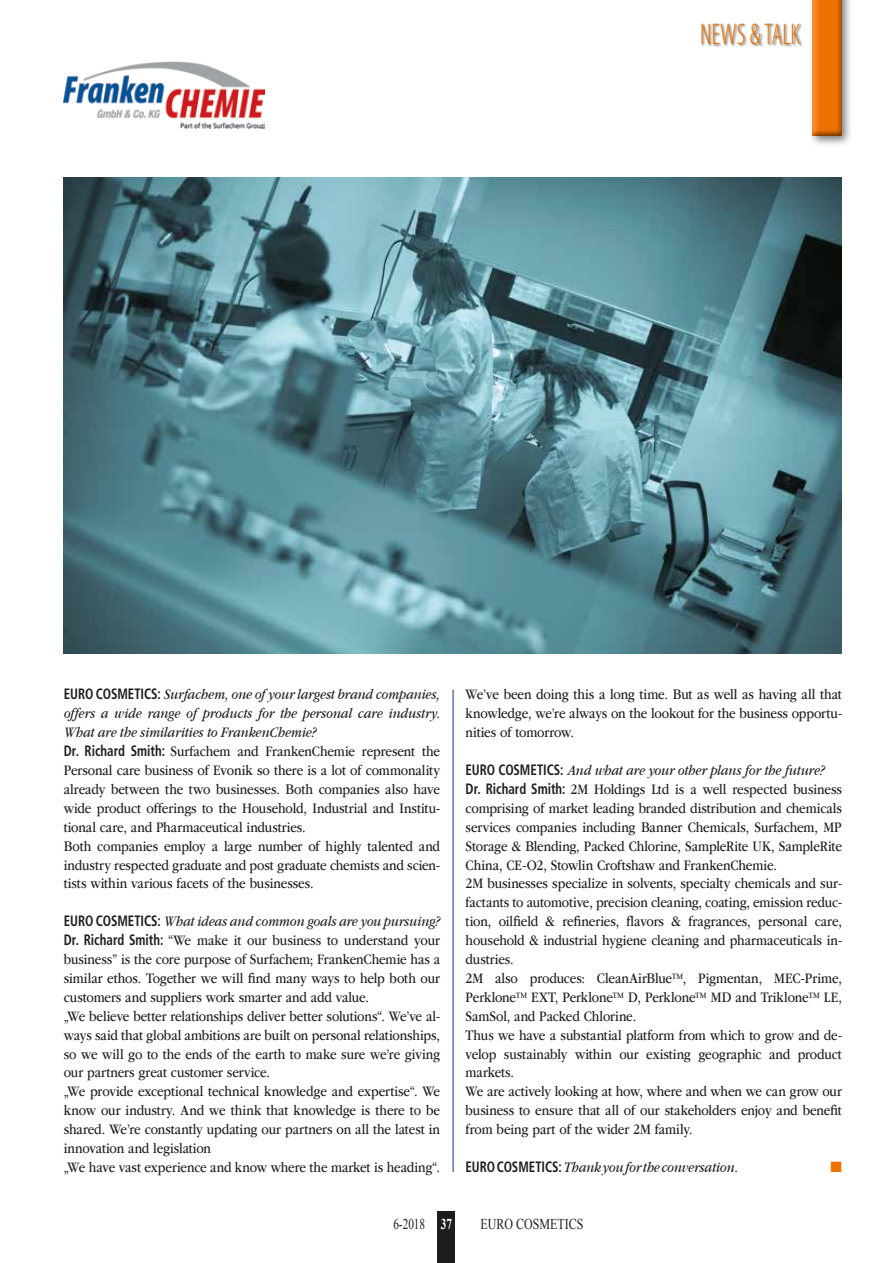
<style>
.page{position:relative;width:893px;height:1263px;background:#fff}
.page>*{position:absolute;margin:0;border:0;box-sizing:border-box;transform-origin:0 0}
.t1{font:300 condensed 30px "Myriad Pro";color:#ee7203;scale:.86 1}
.t2{font:15px/18.9px "ITC Garamond Std";letter-spacing:-.005em;color:#1d1d1b;scale:.86 1}
.t3{font:italic 15px "ITC Garamond Std";letter-spacing:-.01em;color:#1d1d1b;scale:.86 1}
.t4{font:15px "Times New Roman";color:#1d1d1b;scale:.8 1}
.t5{font:15px "Times New Roman";color:#1d1d1b;scale:.75 1}
.t6{font:15px "Zapf Dingbats ITC";color:#ee7203}
.s1{font-family:"Frutiger LT Pro";font-weight:700;font-stretch:condensed}
.s2{font-style:italic}
.s3{font-family:"Frutiger LT Pro";font-weight:700;font-style:normal;font-stretch:condensed}
.s4{font-weight:700;color:#fff}
</style>
<div class="page">
<div style="left:700px;top:24px;width:103px;height:23px;background:#1d1d1b;opacity:.65"></div>
<div style="left:808px;top:0;width:45px;height:147px;background:#1d1d1b;opacity:.6"></div>
<div style="left:812px;top:0;width:32px;height:138px;background:#1d1d1b;opacity:.75"></div>
<hr style="left:453px;top:690px;width:1px;height:482px;background:#14387f">
<img style="left:64px;top:62px;width:201px;height:67px">
<img style="left:64px;top:178px;width:778px;height:475px">
<div style="left:438px;top:1212px;width:17px;height:51px;background:#1d1d1b"></div>
<h1 class="t1" style="left:700px;top:16px;width:118px">NEWS &amp; TALK</h1>
<p class="t2" style="left:64px;top:685px;width:439px"><span class="s1">EURO COSMETICS:</span> <span class="s2">Surfachem, one of your largest brand companies, offers a wide range of products for the personal care industry.<br>What are the similarities to FrankenChemie?<br></span><span class="s1">Dr. Richard Smith:</span> Surfachem and FrankenChemie represent the Personal care business of Evonik so there is a lot of commonality already between the two businesses. Both companies also have wide product offerings to the Household, Industrial and Institu&shy;tional care, and Pharmaceutical industries.<br>Both companies employ a large number of highly talented and industry respected graduate and post graduate chemists and scien&shy;tists within various facets of the businesses.</p>
<p class="t2" style="left:64px;top:912px;width:439px"><span class="s1">EURO COSMETICS:</span> <span class="s2">What ideas and common goals are you pursuing?<br></span><span class="s1">Dr. Richard Smith:</span> “We make it our business to understand your business” is the core purpose of Surfachem; FrankenChemie has a similar ethos. Together we will find many ways to help both our customers and suppliers work smarter and add value.<br>„We believe better relationships deliver better solutions“. We’ve al&shy;ways said that global ambitions are built on personal relationships, so we will go to the ends of the earth to make sure we’re giving our partners great customer service.<br>„We provide exceptional technical knowledge and expertise“. We know our industry. And we think that knowledge is there to be shared. We’re constantly updating our partners on all the latest in innovation and legislation<br>„We have vast experience and know where the market is heading“.</p>
<p class="t2" style="left:466px;top:685px;width:439px;text-align:justify">We’ve been doing this a long time. But as well as having all that knowledge, we’re always on the lookout for the business opportu&shy;nities of tomorrow.</p>
<p class="t2" style="left:466px;top:761px;width:439px"><span class="s1">EURO COSMETICS:</span> <span class="s2">And what are your other plans for the future?<br></span><span class="s1">Dr. Richard Smith:</span> 2M Holdings Ltd is a well respected business comprising of market leading branded distribution and chemicals services companies including Banner Chemicals, Surfachem, MP Storage &amp; Blending, Packed Chlorine, SampleRite UK, SampleRite China, CE-O2, Stowlin Croftshaw and FrankenChemie.<br>2M businesses specialize in solvents, specialty chemicals and sur&shy;factants to automotive, precision cleaning, coating, emission reduc&shy;tion, oilfield &amp; refineries, flavors &amp; fragrances, personal care, household &amp; industrial hygiene cleaning and pharmaceuticals in&shy;dustries.<br>2M also produces: CleanAirBlue™, Pigmentan, MEC-Prime, Perklone™ EXT, Perklone™ D, Perklone™ MD and Triklone™ LE, SamSol, and Packed Chlorine.<br>Thus we have a substantial platform from which to grow and de&shy;velop sustainably within our existing geographic and product markets.<br>We are actively looking at how, where and when we can grow our business to ensure that all of our stakeholders enjoy and benefit from being part of the wider 2M family.</p>
<p class="t3" style="left:466px;top:1159px;width:318px"><span class="s3">EURO COSMETICS:</span> Thank you for the conversation.</p>
<p class="t6" style="left:830px;top:1160px;width:13px">■</p>
<p class="t5" style="left:393px;top:1213px;width:80px">6-2018 <span class="s4">37</span></p>
<p class="t4" style="left:480px;top:1213px;width:130px">EURO COSMETICS</p>
</div>
